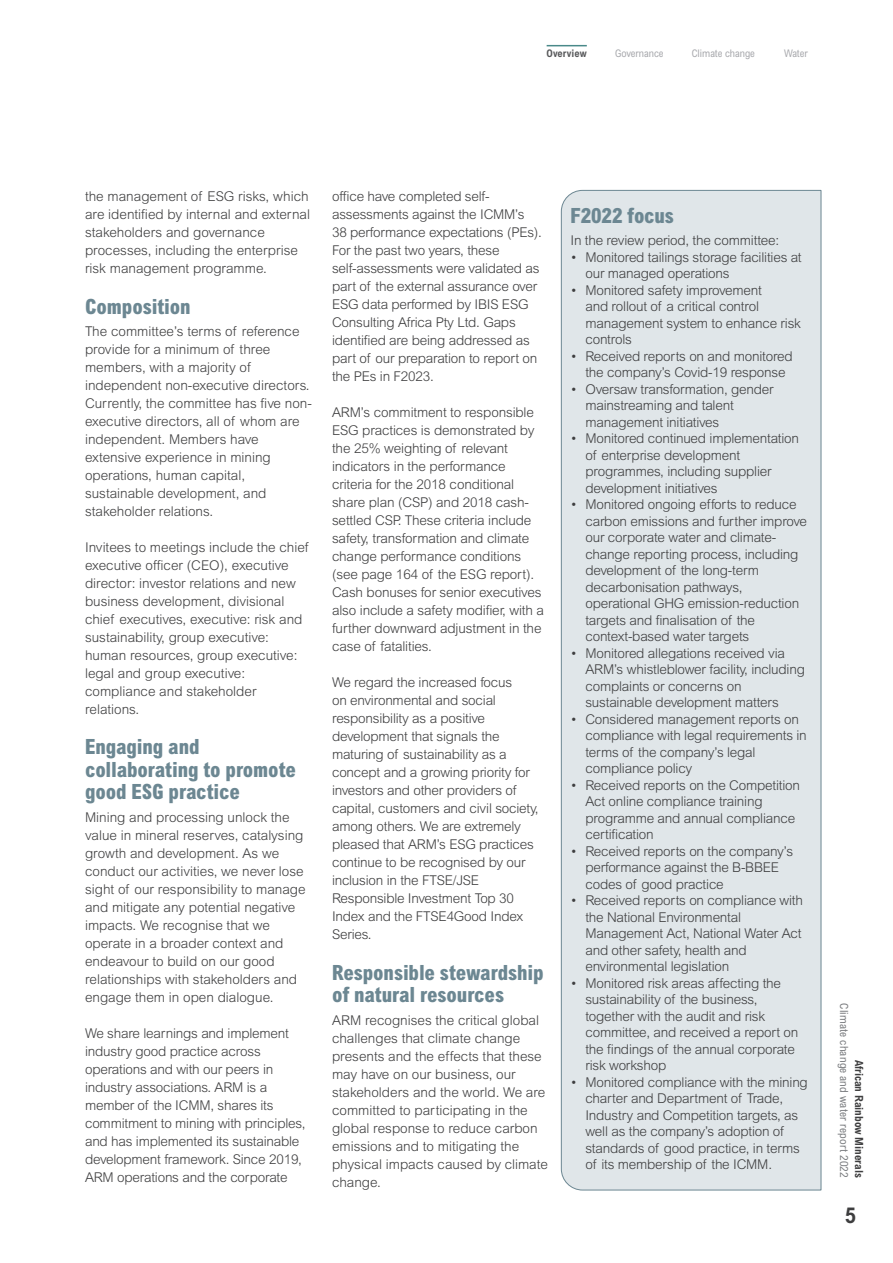
<style>
.page{position:relative;width:893px;height:1263px;background:#fff}
.page>*{position:absolute;margin:0;border:0;box-sizing:border-box;transform-origin:0 0}
.t1{font:700 condensed 21.75px "Arial MT Std";color:#3e3e3f}
.Front_Level_1_ARM22{font:800 condensed 21px/22.5px "Arial MT Std";letter-spacing:-.005em;color:#6c8792}
.Front_Body_Copy_ARM2{font:300 13.5px/18px "Arial MT Std";letter-spacing:-.015em;color:#3e3e3f}
.t2{font:condensed 11.25px "Arial MT Std";letter-spacing:.02em;color:#7a7c7f}
.t3{font:700 condensed 11.25px "Arial MT Std";color:#3e3e3f}
.t4{font:condensed 10.5px "Arial MT Std";color:#a8a9ad}
.t5{font:700 condensed 10.5px "Arial MT Std";color:#57585a}
</style>
<div class="page">
<div style="left:561px;top:190px;width:261px;height:1001px;background:#e0e6e9"></div>
<hr style="left:547px;top:45px;width:40px;height:1px;background:#498989">
<p class="t5" style="left:547px;top:47px;width:42px">Overview</p>
<p class="t4" style="left:615px;top:47px;width:50px">Governance</p>
<p class="t4" style="left:692px;top:47px;width:65px">Climate change</p>
<p class="t4" style="left:784px;top:47px;width:25px">Water</p>
<p class="Front_Body_Copy_ARM2" style="left:85px;top:187px;width:227px">the management of ESG risks, which are identified by internal and external stakeholders and governance processes, including the enterprise risk management programme.</p>
<p class="Front_Level_1_ARM22" style="left:85px;top:295px;width:107px">Composition</p>
<p class="Front_Body_Copy_ARM2" style="left:85px;top:322px;width:228px">The committee’s terms of reference provide for a minimum of three members, with a majority of independent non-executive directors.<br>Currently, the committee has five non&shy;executive directors, all of whom are independent. Members have extensive experience in mining operations, human capital, sustainable development, and stakeholder relations.</p>
<p class="Front_Body_Copy_ARM2" style="left:85px;top:538px;width:225px">Invitees to meetings include the chief executive officer (CEO), executive director: investor relations and new business development, divisional chief executives, executive: risk and sustainability, group executive: human resources, group executive: legal and group executive: compliance and stakeholder relations.</p>
<p class="Front_Level_1_ARM22" style="left:85px;top:735px;width:212px">Engaging and collaborating to promote good ESG practice</p>
<p class="Front_Body_Copy_ARM2" style="left:85px;top:808px;width:222px">Mining and processing unlock the value in mineral reserves, catalysing growth and development. As we conduct our activities, we never lose sight of our responsibility to manage and mitigate any potential negative impacts. We recognise that we operate in a broader context and endeavour to build on our good relationships with stakeholders and engage them in open dialogue.</p>
<p class="Front_Body_Copy_ARM2" style="left:85px;top:1024px;width:222px">We share learnings and implement industry good practice across operations and with our peers in industry associations. ARM is a member of the ICMM, shares its commitment to mining with principles, and has implemented its sustainable development framework. Since 2019, ARM operations and the corporate</p>
<p class="Front_Body_Copy_ARM2" style="left:332px;top:187px;width:211px">office have completed self&shy;assessments against the ICMM’s<br>38 performance expectations (PEs).<br>For the past two years, these self-assessments were validated as part of the external assurance over<br>ESG data performed by IBIS ESG<br>Consulting Africa Pty Ltd. Gaps identified are being addressed as part of our preparation to report on the PEs in F2023.</p>
<p class="Front_Body_Copy_ARM2" style="left:332px;top:403px;width:213px">ARM’s commitment to responsible<br>ESG practices is demonstrated by the 25% weighting of relevant indicators in the performance criteria for the 2018 conditional share plan (CSP) and 2018 cash&shy;settled CSP. These criteria include safety, transformation and climate change performance conditions (see page 164 of the ESG report).<br>Cash bonuses for senior executives also include a safety modifier, with a further downward adjustment in the case of fatalities.</p>
<p class="Front_Body_Copy_ARM2" style="left:332px;top:673px;width:208px">We regard the increased focus<br>on environmental and social responsibility as a positive development that signals the maturing of sustainability as a concept and a growing priority for investors and other providers of capital, customers and civil society, among others. We are extremely pleased that ARM’s ESG practices continue to be recognised by our inclusion in the FTSE/JSE<br>Responsible Investment Top 30<br>Index and the FTSE4Good Index<br>Series.</p>
<p class="Front_Level_1_ARM22" style="left:332px;top:961px;width:213px">Responsible stewardship of natural resources</p>
<p class="Front_Body_Copy_ARM2" style="left:332px;top:1011px;width:217px">ARM recognises the critical global challenges that climate change presents and the effects that these may have on our business, our stakeholders and the world. We are committed to participating in the global response to reduce carbon emissions and to mitigating the physical impacts caused by climate change.</p>
<p class="Front_Level_1_ARM22" style="left:570px;top:204px;width:105px">F2022 focus</p>
<p class="Front_Body_Copy_ARM2" style="left:570px;top:231px;width:210px">In the review period, the committee:</p>
<p class="Front_Body_Copy_ARM2" style="left:585px;top:249px;width:218px;line-height:16.5px;text-indent:-15px">• Monitored tailings storage facilities at our managed operations</p>
<p class="Front_Body_Copy_ARM2" style="left:585px;top:282px;width:217px;line-height:16.5px;text-indent:-15px">• Monitored safety improvement<br>and rollout of a critical control management system to enhance risk controls</p>
<p class="Front_Body_Copy_ARM2" style="left:570px;top:348px;width:224px;line-height:16.5px;text-align:center">• Received reports on and monitored the company’s Covid-19 response</p>
<p class="Front_Body_Copy_ARM2" style="left:585px;top:381px;width:190px;line-height:16.5px;text-indent:-15px">• Oversaw transformation, gender mainstreaming and talent management initiatives</p>
<p class="Front_Body_Copy_ARM2" style="left:585px;top:430px;width:215px;line-height:16.5px;text-indent:-15px">• Monitored continued implementation of enterprise development programmes, including supplier development initiatives</p>
<p class="Front_Body_Copy_ARM2" style="left:585px;top:496px;width:223px;line-height:16.5px;text-indent:-15px">• Monitored ongoing efforts to reduce carbon emissions and further improve our corporate water and climate&shy;change reporting process, including development of the long-term decarbonisation pathways, operational GHG emission-reduction targets and finalisation of the context-based water targets</p>
<p class="Front_Body_Copy_ARM2" style="left:585px;top:645px;width:221px;line-height:16.5px;text-indent:-15px">• Monitored allegations received via ARM’s whistleblower facility, including complaints or concerns on sustainable development matters</p>
<p class="Front_Body_Copy_ARM2" style="left:585px;top:711px;width:223px;line-height:16.5px;text-indent:-15px">• Considered management reports on compliance with legal requirements in terms of the company’s legal compliance policy</p>
<p class="Front_Body_Copy_ARM2" style="left:585px;top:777px;width:216px;line-height:16.5px;text-indent:-15px">• Received reports on the Competition<br>Act online compliance training programme and annual compliance certification</p>
<p class="Front_Body_Copy_ARM2" style="left:585px;top:843px;width:209px;line-height:16.5px;text-indent:-15px">• Received reports on the company’s performance against the B-BBEE codes of good practice</p>
<p class="Front_Body_Copy_ARM2" style="left:585px;top:892px;width:219px;line-height:16.5px;text-indent:-15px">• Received reports on compliance with the National Environmental<br>Management Act, National Water Act and other safety, health and environmental legislation</p>
<p class="Front_Body_Copy_ARM2" style="left:585px;top:975px;width:215px;line-height:16.5px;text-indent:-15px">• Monitored risk areas affecting the sustainability of the business, together with the audit and risk committee, and received a report on the findings of the annual corporate risk workshop</p>
<p class="Front_Body_Copy_ARM2" style="left:585px;top:1074px;width:224px;line-height:16.5px;text-indent:-15px">• Monitored compliance with the mining charter and Department of Trade, Industry and Competition targets, as well as the company’s adoption of standards of good practice, in terms of its membership of the ICMM.</p>
<p class="t2" style="left:851px;top:1003px;width:176px;rotate:90deg">Climate change and water report 2022</p>
<p class="t3" style="left:866px;top:1059px;width:120px;rotate:90deg">African Rainbow Minerals</p>
<h1 class="t1" style="left:845px;top:1202px;width:12px">5</h1>
</div>
